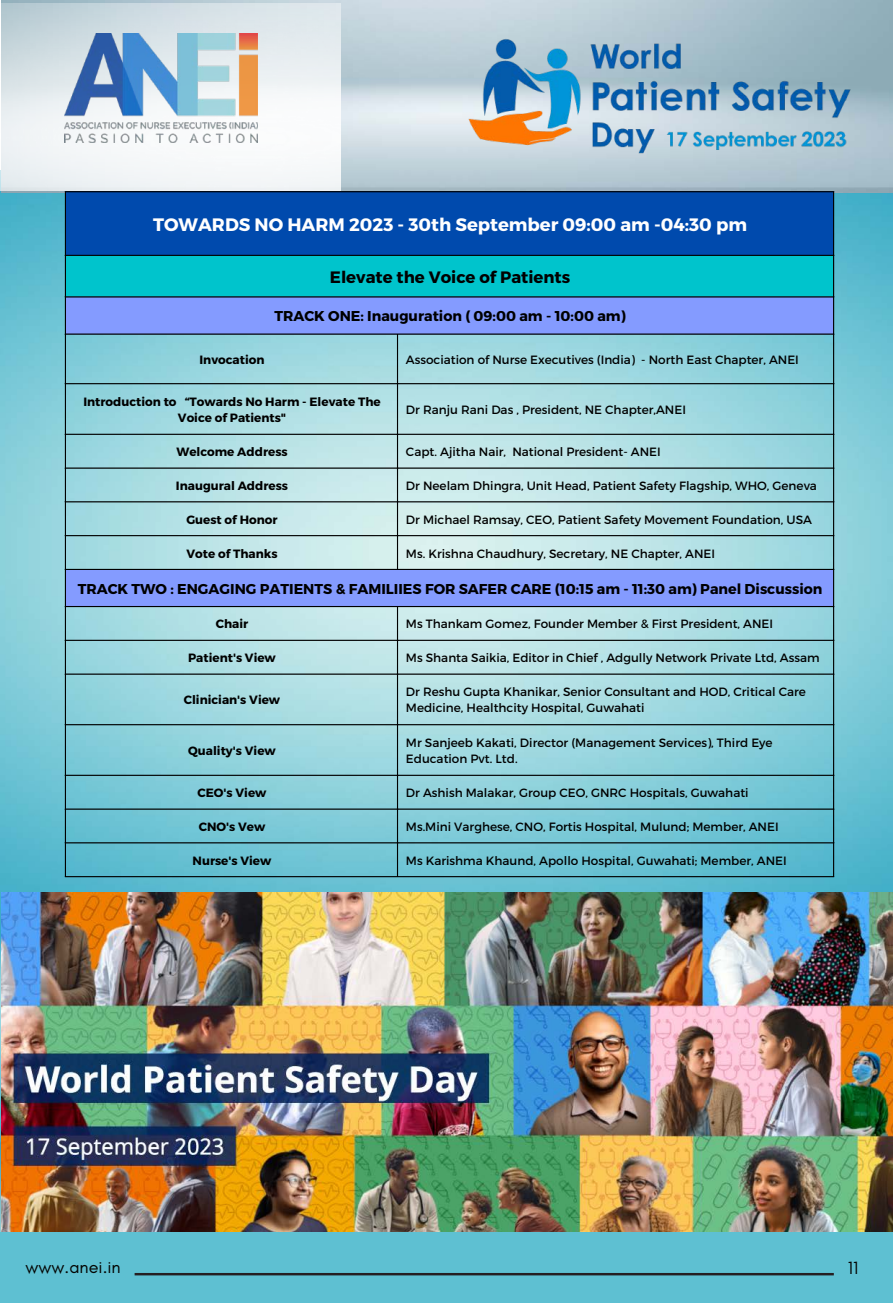
<style>
.page{position:relative;width:893px;height:1303px;background:#fff}
.page>*{position:absolute;margin:0;border:0;box-sizing:border-box;transform-origin:0 0}
.t1{font:700 18px "Montserrat";color:#fff}
.t2{font:18px "Glacial Indifference";color:#040503}
.t3{font:700 16.5px "Montserrat";color:#000}
.t4{font:700 14.25px "Montserrat";color:#000}
.t5{font:12px/16.4px "Montserrat";color:#000}
.t6{font:700 12px/16.4px "Montserrat";color:#000;text-align:center}
</style>
<div class="page">
<div style="left:0;top:1197px;width:892px;height:106px;background:#5ec0d2"></div>
<img style="left:0;top:190px;width:892px;height:1041px">
<div style="left:65px;top:191px;width:768px;height:65px;background:#004aad"></div>
<div style="left:65px;top:255px;width:768px;height:42px;background:#00c4cc"></div>
<svg style="left:66px;top:297px;width:767px;height:309px;background:#a2cce8"></svg>
<hr style="left:65px;top:192px;width:1px;height:684px;background:#000">
<hr style="left:397px;top:335px;width:1px;height:234px;background:#000">
<hr style="left:397px;top:607px;width:1px;height:269px;background:#000">
<hr style="left:833px;top:192px;width:1px;height:684px;background:#000">
<hr style="left:65px;top:191px;width:769px;height:1px;background:#000">
<hr style="left:65px;top:255px;width:769px;height:1px;background:#000">
<hr style="left:65px;top:296px;width:769px;height:1px;background:#000">
<hr style="left:65px;top:333px;width:769px;height:2px;background:#000">
<hr style="left:65px;top:383px;width:769px;height:1px;background:#000">
<hr style="left:65px;top:434px;width:769px;height:1px;background:#000">
<hr style="left:65px;top:467px;width:769px;height:1px;background:#000">
<hr style="left:65px;top:501px;width:769px;height:1px;background:#000">
<hr style="left:65px;top:535px;width:769px;height:1px;background:#000">
<hr style="left:65px;top:569px;width:769px;height:1px;background:#000">
<hr style="left:65px;top:606px;width:769px;height:1px;background:#000">
<hr style="left:65px;top:640px;width:769px;height:1px;background:#000">
<hr style="left:65px;top:673px;width:769px;height:1px;background:#000">
<hr style="left:65px;top:724px;width:769px;height:1px;background:#000">
<hr style="left:65px;top:774px;width:769px;height:2px;background:#000">
<hr style="left:65px;top:808px;width:769px;height:1px;background:#000">
<hr style="left:65px;top:842px;width:769px;height:1px;background:#000">
<hr style="left:65px;top:876px;width:769px;height:1px;background:#000">
<img style="left:0;top:3px;width:340px;height:187px">
<img style="left:65px;top:34px;width:192px;height:109px">
<img style="left:1px;top:892px;width:891px;height:339px">
<img style="left:455px;top:10px;width:425px;height:174px">
<hr style="left:135px;top:1272px;width:698px;height:3px;background:#251f21">
<h1 class="t1" style="left:153px;top:213px;width:595px">TOWARDS NO HARM 2023 - 30th September 09:00 am -04:30 pm</h1>
<h2 class="t3" style="left:330px;top:267px;width:242px">Elevate the Voice of Patients</h2>
<p class="t4" style="left:274px;top:307px;width:353px">TRACK ONE: Inauguration ( 09:00 am - 10:00 am)</p>
<p class="t6" style="left:199px;top:352px;width:67px">Invocation</p>
<p class="t5" style="left:406px;top:351px;width:394px">Association of Nurse Executives (India) - North East Chapter, ANEI</p>
<p class="t6" style="left:83px;top:393px;width:299px">Introduction to “Towards No Harm - Elevate The<br>Voice of Patients"</p>
<p class="t5" style="left:406px;top:401px;width:281px">Dr Ranju Rani Das , President, NE Chapter,ANEI</p>
<p class="t6" style="left:176px;top:444px;width:113px">Welcome Address</p>
<p class="t5" style="left:406px;top:444px;width:256px">Capt. Ajitha Nair, National President- ANEI</p>
<p class="t6" style="left:176px;top:478px;width:114px">Inaugural Address</p>
<p class="t5" style="left:406px;top:477px;width:412px">Dr Neelam Dhingra, Unit Head, Patient Safety Flagship, WHO, Geneva</p>
<p class="t6" style="left:186px;top:511px;width:93px">Guest of Honor</p>
<p class="t5" style="left:406px;top:511px;width:407px">Dr Michael Ramsay, CEO, Patient Safety Movement Foundation, USA</p>
<p class="t6" style="left:186px;top:545px;width:93px">Vote of Thanks</p>
<p class="t5" style="left:406px;top:545px;width:311px">Ms. Krishna Chaudhury, Secretary, NE Chapter, ANEI</p>
<p class="t4" style="left:78px;top:580px;width:746px">TRACK TWO : ENGAGING PATIENTS &amp; FAMILIIES FOR SAFER CARE (10:15 am - 11:30 am) Panel Discussion</p>
<p class="t6" style="left:216px;top:616px;width:34px">Chair</p>
<p class="t5" style="left:406px;top:616px;width:368px">Ms Thankam Gomez, Founder Member &amp; First President, ANEI</p>
<p class="t6" style="left:188px;top:650px;width:89px">Patient's View</p>
<p class="t5" style="left:406px;top:650px;width:415px">Ms Shanta Saikia, Editor in Chief , Adgully Network Private Ltd, Assam</p>
<p class="t6" style="left:184px;top:691px;width:98px">Clinician's View</p>
<p class="t5" style="left:406px;top:683px;width:401px">Dr Reshu Gupta Khanikar, Senior Consultant and HOD, Critical Care<br>Medicine, Healthcity Hospital, Guwahati</p>
<p class="t6" style="left:188px;top:742px;width:89px">Quality's View</p>
<p class="t5" style="left:406px;top:734px;width:368px">Mr Sanjeeb Kakati, Director (Management Services), Third Eye<br>Education Pvt. Ltd.</p>
<p class="t6" style="left:197px;top:785px;width:70px">CEO's View</p>
<p class="t5" style="left:406px;top:784px;width:344px">Dr Ashish Malakar, Group CEO, GNRC Hospitals, Guwahati</p>
<p class="t6" style="left:199px;top:818px;width:68px">CNO's Vew</p>
<p class="t5" style="left:406px;top:818px;width:374px">Ms.Mini Varghese, CNO, Fortis Hospital, Mulund; Member, ANEI</p>
<p class="t6" style="left:192px;top:852px;width:80px">Nurse's View</p>
<p class="t5" style="left:406px;top:852px;width:382px">Ms Karishma Khaund, Apollo Hospital, Guwahati; Member, ANEI</p>
<h1 class="t2" style="left:25px;top:1257px;width:97px">www.anei.in</h1>
<h1 class="t2" style="left:847px;top:1258px;width:12px">11</h1>
</div>
